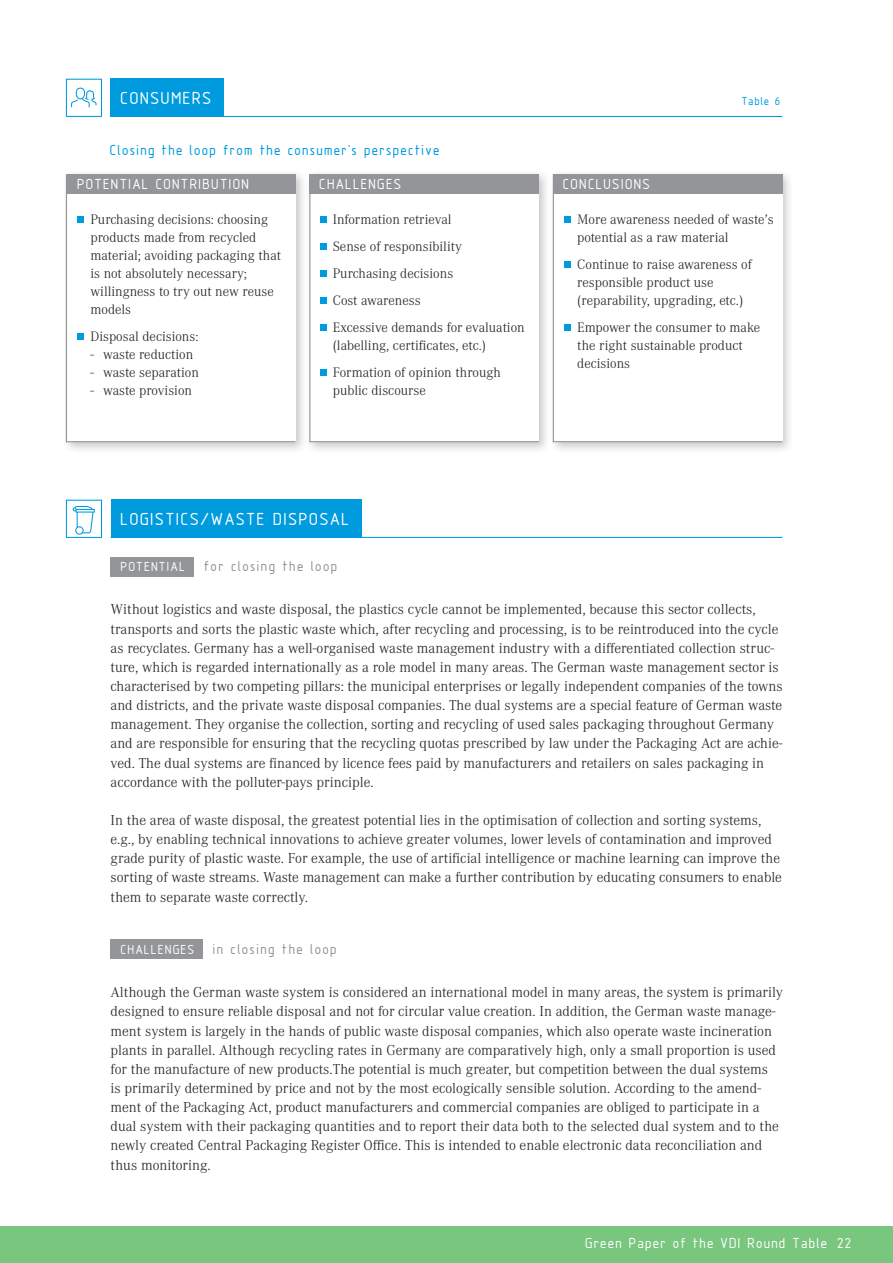
<style>
.page{position:relative;width:893px;height:1263px;background:#fff}
.page>*{position:absolute;margin:0;border:0;box-sizing:border-box;transform-origin:0 0}
.t1{font:18px "Isonorm VDI";letter-spacing:-.005em;color:#fff}
.t2{font:300 15px/19.2px "Corporate A";color:#231f20}
.t3{font:15px "Isonorm VDI";color:#fff}
.t4{font:15px "Isonorm VDI";letter-spacing:-.005em;color:#009bde}
.t5{font:14.85px "Isonorm VDI";color:#939598}
.t6{font:300 14.25px/18px "Corporate A";color:#231f20}
.t7{font:12px "Isonorm VDI";letter-spacing:-.01em;color:#009bde}
.s1{font-size:13.5px;color:#fff}
</style>
<div class="page">
<div style="left:0;top:1227px;width:893px;height:36px;background:#79c67f"></div>
<hr style="left:111px;top:116px;width:671px;height:1px;background:#009bde">
<svg style="left:66px;top:79px;width:36px;height:38px"></svg>
<hr style="left:111px;top:537px;width:671px;height:1px;background:#009bde">
<div style="left:111px;top:500px;width:250px;height:38px;background:#009bde"></div>
<svg style="left:66px;top:500px;width:36px;height:38px"></svg>
<div style="left:111px;top:79px;width:113px;height:38px;background:#009bde"></div>
<div style="left:549px;top:169px;width:245px;height:285px;background:#231f20;opacity:.25"></div>
<div style="left:554px;top:174px;width:228px;height:268px;background:#fff"></div>
<div style="left:305px;top:169px;width:246px;height:285px;background:#231f20;opacity:.25"></div>
<div style="left:310px;top:174px;width:229px;height:268px;background:#fff"></div>
<div style="left:62px;top:169px;width:246px;height:285px;background:#231f20;opacity:.25"></div>
<div style="left:67px;top:174px;width:229px;height:268px;background:#fff"></div>
<div style="left:66px;top:174px;width:230px;height:19px;background:#939598"></div>
<div style="left:78px;top:216px;width:6px;height:7px;background:#009bde"></div>
<div style="left:78px;top:333px;width:6px;height:7px;background:#009bde"></div>
<hr style="left:66px;top:174px;width:1px;height:268px;background:#939598">
<div style="left:309px;top:174px;width:230px;height:19px;background:#939598"></div>
<div style="left:320px;top:216px;width:6px;height:7px;background:#009bde"></div>
<div style="left:320px;top:243px;width:6px;height:7px;background:#009bde"></div>
<div style="left:320px;top:270px;width:6px;height:7px;background:#009bde"></div>
<div style="left:320px;top:297px;width:6px;height:7px;background:#009bde"></div>
<div style="left:320px;top:324px;width:6px;height:7px;background:#009bde"></div>
<div style="left:320px;top:369px;width:6px;height:7px;background:#009bde"></div>
<hr style="left:309px;top:174px;width:1px;height:268px;background:#939598">
<div style="left:553px;top:174px;width:229px;height:19px;background:#939598"></div>
<div style="left:564px;top:216px;width:7px;height:7px;background:#009bde"></div>
<div style="left:564px;top:261px;width:7px;height:7px;background:#009bde"></div>
<div style="left:564px;top:324px;width:7px;height:7px;background:#009bde"></div>
<hr style="left:553px;top:174px;width:1px;height:268px;background:#939598">
<hr style="left:66px;top:441px;width:230px;height:1px;background:#939598">
<hr style="left:309px;top:441px;width:230px;height:1px;background:#939598">
<hr style="left:553px;top:441px;width:229px;height:1px;background:#939598">
<div style="left:111px;top:557px;width:83px;height:19px;background:#939598"></div>
<div style="left:111px;top:940px;width:92px;height:19px;background:#939598"></div>
<p class="t1" style="left:121px;top:89px;width:94px">CONSUMERS</p>
<p class="t4" style="left:111px;top:143px;width:333px">Closing the loop from the consumer's perspective</p>
<p class="t3" style="left:78px;top:177px;width:175px">POTENTIAL CONTRIBUTION</p>
<p class="t6" style="left:90px;top:210px;width:192px">Purchasing decisions: choosing products made from recycled material; avoiding packaging that is not absolutely necessary; willingness to try out new reuse models</p>
<p class="t6" style="left:90px;top:327px;width:110px">Disposal decisions:</p>
<p class="t6" style="left:90px;top:345px;width:104px">- waste reduction</p>
<p class="t6" style="left:90px;top:363px;width:110px">- waste separation</p>
<p class="t6" style="left:90px;top:381px;width:103px">- waste provision</p>
<p class="t3" style="left:320px;top:177px;width:85px">CHALLENGES</p>
<p class="t6" style="left:333px;top:206px;width:194px;line-height:27px">Information retrieval<br>Sense of responsibility<br>Purchasing decisions<br>Cost awareness<br>Excessive demands for evaluation</p>
<p class="t6" style="left:333px;top:332px;width:170px;line-height:27px">(labelling, certificates, etc.)<br>Formation of opinion through</p>
<p class="t6" style="left:333px;top:381px;width:95px">public discourse</p>
<p class="t7" style="left:742px;top:94px;width:41px">Table 6</p>
<p class="t3" style="left:563px;top:177px;width:90px">CONCLUSIONS</p>
<p class="t6" style="left:577px;top:210px;width:198px">More awareness needed of waste’s potential as a raw material</p>
<p class="t6" style="left:577px;top:255px;width:176px">Continue to raise awareness of responsible product use (reparability, upgrading, etc.)</p>
<p class="t6" style="left:577px;top:318px;width:185px">Empower the consumer to make the right sustainable product decisions</p>
<p class="t1" style="left:121px;top:509px;width:232px">LOGISTICS/WASTE DISPOSAL</p>
<p class="t5" style="left:121px;top:559px;width:220px"><span class="s1">POTENTIAL</span> for closing the loop</p>
<p class="t2" style="left:111px;top:599px;width:674px">Without logistics and waste disposal, the plastics cycle cannot be implemented, because this sector collects, transports and sorts the plastic waste which, after recycling and processing, is to be reintroduced into the cycle as recyclates. Germany has a well-organised waste management industry with a differentiated collection struc&shy;ture, which is regarded internationally as a role model in many areas. The German waste management sector is characterised by two competing pillars: the municipal enterprises or legally independent companies of the towns and districts, and the private waste disposal companies. The dual systems are a special feature of German waste management. They organise the collection, sorting and recycling of used sales packaging throughout Germany and are responsible for ensuring that the recycling quotas prescribed by law under the Packaging Act are achie&shy;ved. The dual systems are financed by licence fees paid by manufacturers and retailers on sales packaging in accordance with the polluter-pays principle.</p>
<p class="t2" style="left:111px;top:810px;width:673px">In the area of waste disposal, the greatest potential lies in the optimisation of collection and sorting systems, e.g., by enabling technical innovations to achieve greater volumes, lower levels of contamination and improved grade purity of plastic waste. For example, the use of artificial intelligence or machine learning can improve the sorting of waste streams. Waste management can make a further contribution by educating consumers to enable them to separate waste correctly.</p>
<p class="t5" style="left:121px;top:941px;width:219px"><span class="s1">CHALLENGES</span> in closing the loop</p>
<p class="t2" style="left:111px;top:982px;width:674px">Although the German waste system is considered an international model in many areas, the system is primarily designed to ensure reliable disposal and not for circular value creation. In addition, the German waste manage&shy;ment system is largely in the hands of public waste disposal companies, which also operate waste incineration plants in parallel. Although recycling rates in Germany are comparatively high, only a small proportion is used for the manufacture of new products.The potential is much greater, but competition between the dual systems<br>is primarily determined by price and not by the most ecologically sensible solution. According to the amend&shy;ment of the Packaging Act, product manufacturers and commercial companies are obliged to participate in a dual system with their packaging quantities and to report their data both to the selected dual system and to the newly created Central Packaging Register Office. This is intended to enable electronic data reconciliation and thus monitoring.</p>
<p class="t3" style="left:586px;top:1236px;width:269px">Green Paper of the VDI Round Table 22</p>
</div>
